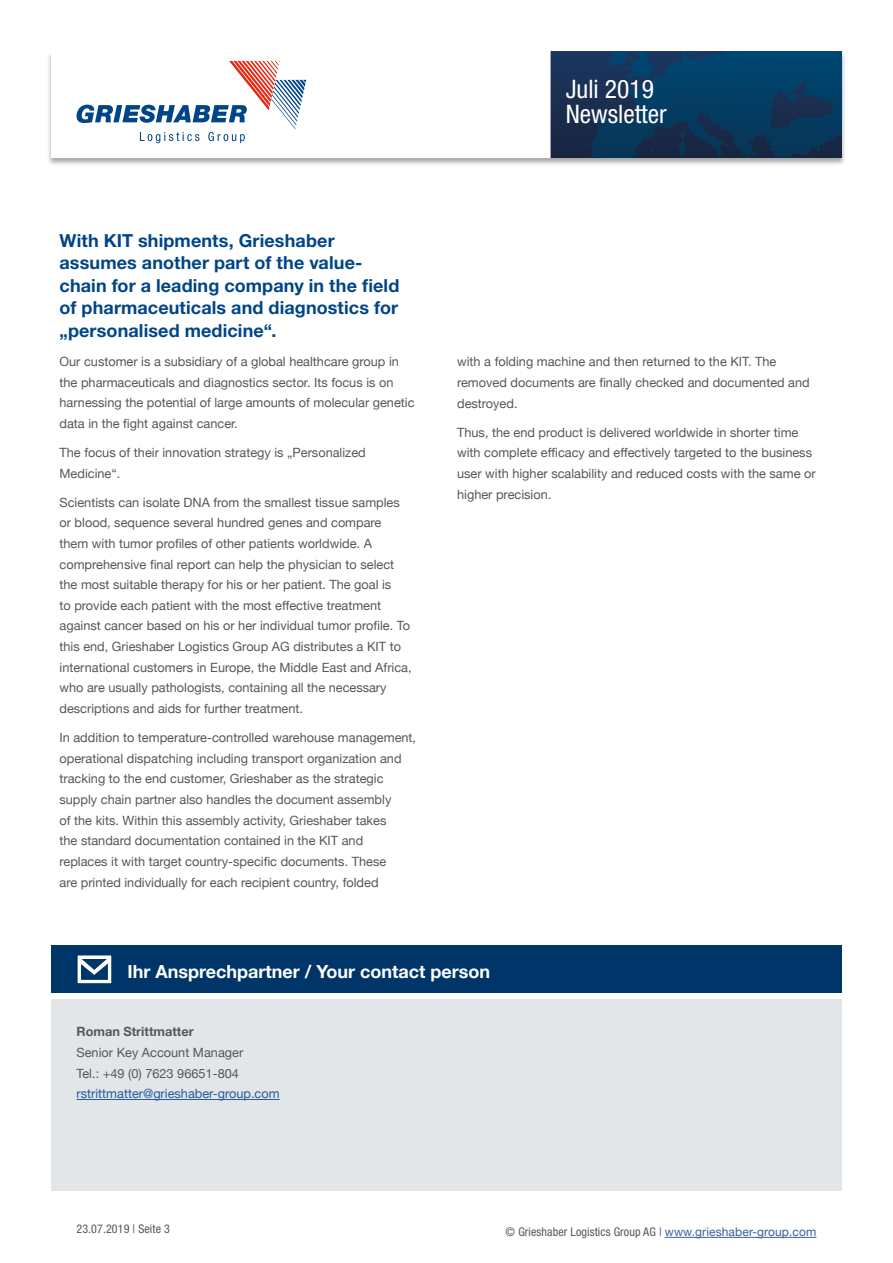
<style>
.page{position:relative;width:893px;height:1263px;background:#fff}
.page>*{position:absolute;margin:0;border:0;box-sizing:border-box;transform-origin:0 0}
.t1{font:condensed 25.5px/25.5px "Helvetica Neue LT Std";color:#fff}
.t2{font:700 18px/22.5px "Helvetica Neue LT Std";letter-spacing:.005em;color:#004587}
.t3{font:700 18px "Helvetica Neue";color:#fff}
.t4{font:12.75px/20.7px "Helvetica Neue";color:#575756}
.t5{font:12.75px "Helvetica Neue";color:#275b9b}
.t6{font:700 12.75px "Helvetica Neue";color:#575756}
.t7{font:condensed 12px "Helvetica Neue LT Std";letter-spacing:.01em;color:#575756}
.s1{font-family:"Helvetica Neue";font-stretch:normal;color:#37609d}
</style>
<div class="page">
<div style="left:47px;top:51px;width:799px;height:115px;background:#000;opacity:.35"></div>
<div style="left:51px;top:51px;width:791px;height:106px;background:#fff"></div>
<img style="left:551px;top:51px;width:291px;height:106px">
<svg style="left:76px;top:61px;width:230px;height:82px"></svg>
<hr style="left:665px;top:1237px;width:151px;height:1px;background:#37609d">
<div style="left:51px;top:999px;width:791px;height:192px;background:#e2e6e9"></div>
<div style="left:51px;top:946px;width:791px;height:47px;background:#00356a"></div>
<svg style="left:77px;top:955px;width:35px;height:29px"></svg>
<hr style="left:77px;top:1099px;width:203px;height:1px;background:#275b9b">
<h1 class="t1" style="left:566px;top:76px;width:103px">Juli 2019<br>Newsletter</h1>
<h2 class="t2" style="left:60px;top:229px;width:341px">With KIT shipments, Grieshaber assumes another part of the value&shy;chain for a leading company in the field of pharmaceuticals and diagnostics for „personalised medicine“.</h2>
<p class="t4" style="left:60px;top:352px;width:357px">Our customer is a subsidiary of a global healthcare group in the pharmaceuticals and diagnostics sector. Its focus is on harnessing the potential of large amounts of molecular genetic data in the fight against cancer.</p>
<p class="t4" style="left:60px;top:443px;width:308px">The focus of their innovation strategy is „Personalized<br>Medicine“.</p>
<p class="t4" style="left:60px;top:492px;width:354px">Scientists can isolate DNA from the smallest tissue samples or blood, sequence several hundred genes and compare them with tumor profiles of other patients worldwide. A comprehensive final report can help the physician to select the most suitable therapy for his or her patient. The goal is<br>to provide each patient with the most effective treatment against cancer based on his or her individual tumor profile. To this end, Grieshaber Logistics Group AG distributes a KIT to international customers in Europe, the Middle East and Africa, who are usually pathologists, containing all the necessary descriptions and aids for further treatment.</p>
<p class="t4" style="left:60px;top:728px;width:358px">In addition to temperature-controlled warehouse management, operational dispatching including transport organization and tracking to the end customer, Grieshaber as the strategic supply chain partner also handles the document assembly<br>of the kits. Within this assembly activity, Grieshaber takes<br>the standard documentation contained in the KIT and<br>replaces it with target country-specific documents. These<br>are printed individually for each recipient country, folded</p>
<p class="t4" style="left:457px;top:352px;width:354px">with a folding machine and then returned to the KIT. The removed documents are finally checked and documented and destroyed.</p>
<p class="t4" style="left:457px;top:423px;width:360px">Thus, the end product is delivered worldwide in shorter time with complete efficacy and effectively targeted to the business user with higher scalability and reduced costs with the same or higher precision.</p>
<h2 class="t3" style="left:127px;top:957px;width:364px">Ihr Ansprechpartner / Your contact person</h2>
<p class="t6" style="left:77px;top:1022px;width:119px">Roman Strittmatter</p>
<p class="t4" style="left:77px;top:1043px;width:168px">Senior Key Account Manager<br>Tel.: +49 (0) 7623 96651-804</p>
<p class="t5" style="left:77px;top:1084px;width:205px">rstrittmatter@grieshaber-group.com</p>
<p class="t7" style="left:77px;top:1222px;width:95px">23.07.2019 | Seite 3</p>
<p class="t7" style="left:506px;top:1225px;width:312px">© Grieshaber Logistics Group AG | <span class="s1">www.grieshaber-group.com</span></p>
</div>
